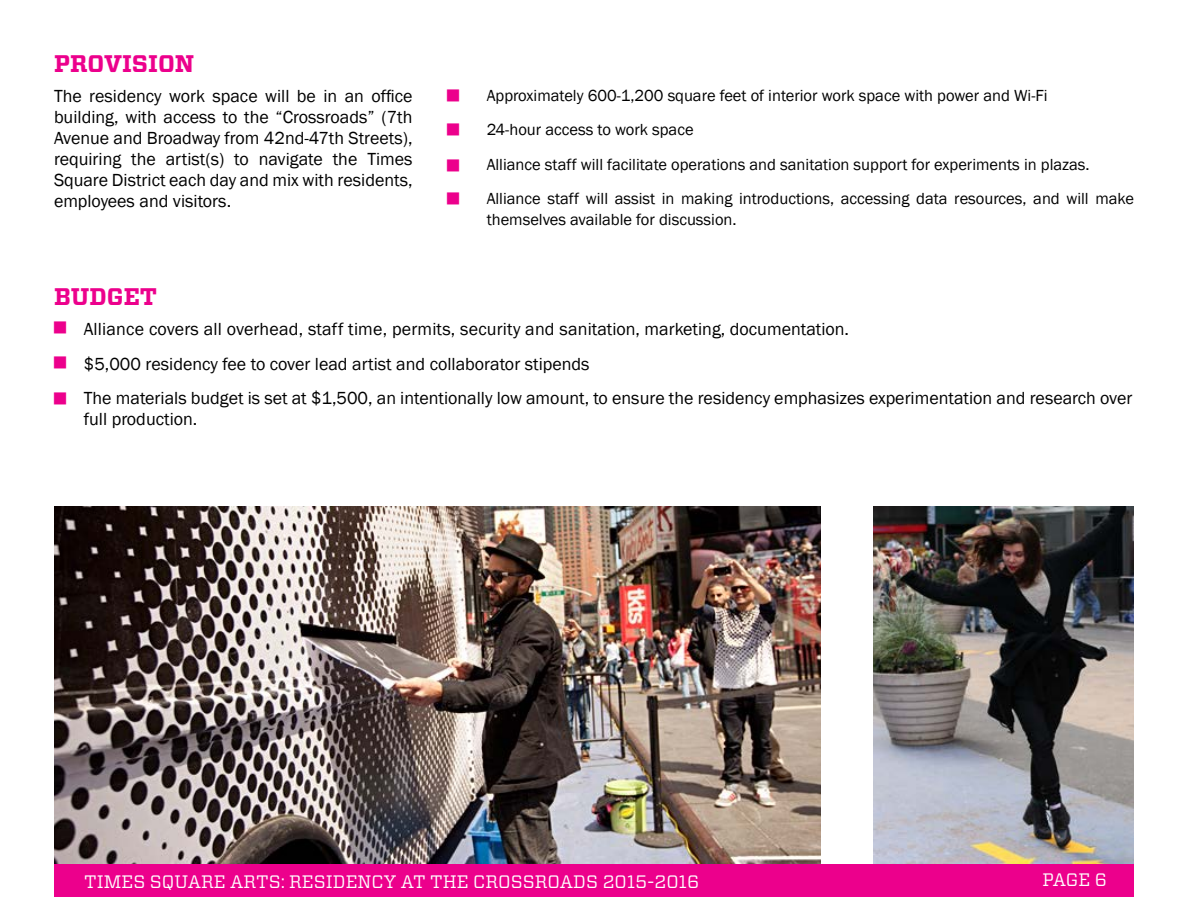
<style>
.page{position:relative;width:1188px;height:918px;background:#fff}
.page>*{position:absolute;margin:0;border:0;box-sizing:border-box;transform-origin:0 0}
.t1{font:700 24px "Vitesse";color:#ec008c}
.t2{font:18px/21px "Franklin Gothic";color:#000;text-align:justify}
.t3{font:18px "Vitesse";color:#fff}
.t4{font:16.5px/34.5px "Franklin Gothic";color:#000}
</style>
<div class="page">
<img style="left:54px;top:507px;width:767px;height:357px">
<img style="left:873px;top:507px;width:261px;height:357px">
<div style="left:54px;top:864px;width:1080px;height:33px;background:#ec008c"></div>
<h1 class="t1" style="left:54px;top:47px;width:17px">PRO</h1>
<h1 class="t1" style="left:104px;top:47px;width:34px">VISION</h1>
<p class="t2" style="left:54px;top:86px;width:360px">The residency work space will be in an office building, with access to the “Crossroads” (7th Avenue and Broadway from 42nd-47th Streets), requiring the artist(s) to navigate the Times Square District each day and mix with residents, employees and visitors.</p>
<h1 class="t1" style="left:54px;top:280px;width:87px">BUDGET</h1>
<p class="t4" style="left:487px;top:79px;width:649px">Approximately 600-1,200 square feet of interior work space with power and Wi-Fi<br>24-hour access to work space<br>Alliance staff will facilitate operations and sanitation support for experiments in plazas.<br>Alliance staff will assist in making introductions, accessing data resources, and will make</p>
<p class="t4" style="left:487px;top:203px;width:252px">themselves available for discussion.</p>
<p class="t2" style="left:84px;top:312px;width:1050px;line-height:34.5px;text-align:left">Alliance covers all overhead, staff time, permits, security and sanitation, marketing, documentation.<br>$5,000 residency fee to cover lead artist and collaborator stipends<br>The materials budget is set at $1,500, an intentionally low amount, to ensure the residency emphasizes experimentation and research over</p>
<p class="t2" style="left:84px;top:409px;width:115px">full production.</p>
<p class="t3" style="left:84px;top:869px;width:616px">TIMES S QUARE ARTS: RESIDENCY AT THE CROSSROADS 2015-2016</p>
<p class="t3" style="left:1043px;top:867px;width:66px">PAGE 6</p>
</div>
